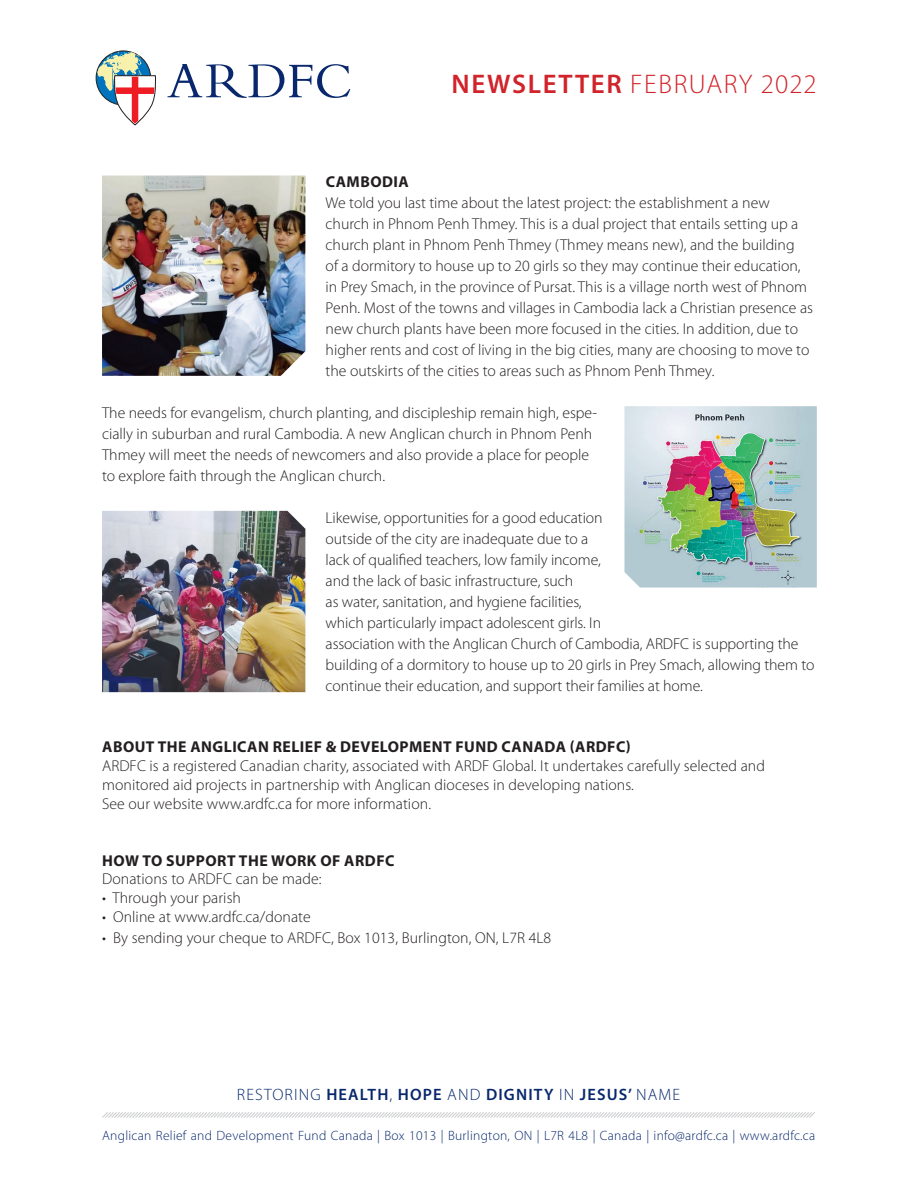
<style>
.page{position:relative;width:918px;height:1188px;background:#fff}
.page>*{position:absolute;margin:0;border:0;box-sizing:border-box;transform-origin:0 0}
.t1{font:300 27px "Myriad Pro";letter-spacing:.055em;color:#d1232a}
.t2{font:600 16.5px "Myriad Pro";letter-spacing:.07em;color:#08276c}
.t3{font:300 15.75px/21px "Myriad Pro";color:#231f20}
.t4{font:700 15.75px "Myriad Pro";letter-spacing:.03em;color:#231f20}
.t5{font:300 13.5px "Myriad Pro";letter-spacing:.02em;color:#08276c}
.s1{font-weight:600}
.s2{font-weight:300}
</style>
<div class="page">
<svg style="left:97px;top:51px;width:59px;height:75px"></svg>
<svg style="left:167px;top:64px;width:183px;height:34px"></svg>
<svg style="left:102px;top:1112px;width:713px;height:6px"></svg>
<img style="left:102px;top:176px;width:203px;height:200px">
<img style="left:624px;top:406px;width:193px;height:182px">
<img style="left:102px;top:511px;width:203px;height:181px">
<h1 class="t1" style="left:452px;top:69px;width:367px"><span class="s1">NEWSLETTER</span> FEBRUARY 2022</h1>
<p class="t4" style="left:326px;top:172px;width:85px">CAMBODIA</p>
<p class="t3" style="left:326px;top:193px;width:489px">We told you last time about the latest project: the establishment a new church in Phnom Penh Thmey. This is a dual project that entails setting up a church plant in Phnom Penh Thmey (Thmey means new), and the building<br>of a dormitory to house up to 20 girls so they may continue their education, in Prey Smach, in the province of Pursat. This is a village north west of Phnom Penh. Most of the towns and villages in Cambodia lack a Christian presence as new church plants have been more focused in the cities. In addition, due to higher rents and cost of living in the big cities, many are choosing to move to the outskirts of the cities to areas such as Phnom Penh Thmey.</p>
<p class="t3" style="left:102px;top:403px;width:497px">The needs for evangelism, church planting, and discipleship remain high, espe&shy;cially in suburban and rural Cambodia. A new Anglican church in Phnom Penh Thmey will meet the needs of newcomers and also provide a place for people to explore faith through the Anglican church.</p>
<p class="t3" style="left:326px;top:508px;width:490px">Likewise, opportunities for a good education<br>outside of the city are inadequate due to a<br>lack of qualified teachers, low family income,<br>and the lack of basic infrastructure, such<br>as water, sanitation, and hygiene facilities,<br>which particularly impact adolescent girls. In<br>association with the Anglican Church of Cambodia, ARDFC is supporting the building of a dormitory to house up to 20 girls in Prey Smach, allowing them to continue their education, and support their families at home.</p>
<p class="t4" style="left:102px;top:737px;width:530px">ABOUT THE ANGLICAN RELIEF &amp; DEVELOPMENT FUND CANADA (ARDFC)</p>
<p class="t3" style="left:102px;top:757px;width:664px;line-height:18.9px">ARDFC is a registered Canadian charity, associated with ARDF Global. It undertakes carefully selected and monitored aid projects in partnership with Anglican dioceses in developing nations.<br>See our website www.ardfc.ca for more information.</p>
<p class="t4" style="left:102px;top:850px;width:294px">HOW TO SUPPORT THE WORK OF ARDFC</p>
<p class="t3" style="left:102px;top:869px;width:221px">Donations to ARDFC can be made:</p>
<p class="t3" style="left:102px;top:888px;width:141px">• Through your parish</p>
<p class="t3" style="left:102px;top:907px;width:210px">• Online at www.ardfc.ca/donate</p>
<p class="t3" style="left:102px;top:928px;width:451px">• By sending your cheque to ARDFC, Box 1013, Burlington, ON, L7R 4L8</p>
<p class="t2" style="left:237px;top:1084px;width:445px"><span class="s2">RESTORING</span> HEALTH<span class="s2">,</span> HOPE <span class="s2">AND</span> DIGNITY <span class="s2">IN</span> JESUS’ <span class="s2">NAME</span></p>
<p class="t5" style="left:102px;top:1128px;width:715px">Anglican Relief and Development Fund Canada | Box 1013 | Burlington, ON | L7R 4L8 | Canada | info@ardfc.ca | www.ardfc.ca</p>
</div>
